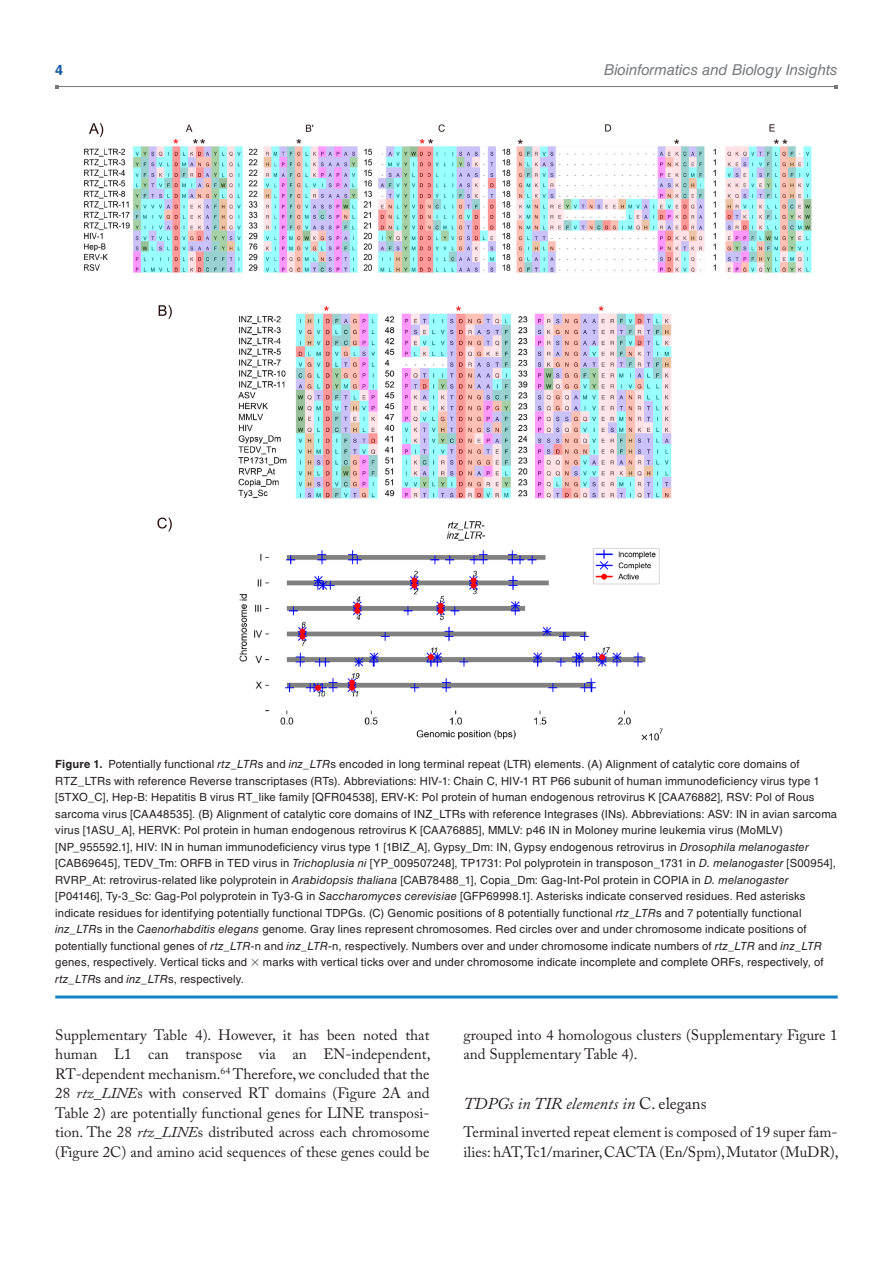
<style>
.page{position:relative;width:893px;height:1263px;background:#fff}
.page>*{position:absolute;margin:0;border:0;box-sizing:border-box;transform-origin:0 0}
.t1{font:italic 16.5px "Adobe Caslon Pro";color:#231f20}
.t2{font:15px/19.5px "Adobe Caslon Pro";color:#231f20}
.t3{font:italic 15px "Helvetica LT Std";letter-spacing:-.005em;color:#76787b}
.t4{font:700 14.25px "Helvetica LT Std";color:#1055a4}
.t5{font:11.25px/16.5px "Helvetica LT Std";letter-spacing:.015em;color:#231f20}
.s1{font-weight:700}
.s2{font-style:italic}
.s3{font-style:normal}
</style>
<div class="page">
<hr style="left:57px;top:86px;width:779px;height:1px;background:#76787b">
<hr style="left:55px;top:995px;width:783px;height:3px;background:#1582c5">
<img style="left:84px;top:123px;width:728px;height:618px">
<p class="t4" style="left:55px;top:61px;width:9px">4</p>
<h2 class="t3" style="left:604px;top:61px;width:235px">Bioinformatics and Biology Insights</h2>
<p class="t5" style="left:55px;top:756px;width:783px"><span class="s1">Figure 1.</span> Potentially functional <span class="s2">rtz_LTR</span>s and <span class="s2">inz_LTR</span>s encoded in long terminal repeat (LTR) elements. (A) Alignment of catalytic core domains of RTZ_LTRs with reference Reverse transcriptases (RTs). Abbreviations: HIV-1: Chain C, HIV-1 RT P66 subunit of human immunodeficiency virus type 1 [5TXO_C], Hep-B: Hepatitis B virus RT_like family [QFR04538], ERV-K: Pol protein of human endogenous retrovirus K [CAA76882], RSV: Pol of Rous sarcoma virus [CAA48535]. (B) Alignment of catalytic core domains of INZ_LTRs with reference Integrases (INs). Abbreviations: ASV: IN in avian sarcoma virus [1ASU_A], HERVK: Pol protein in human endogenous retrovirus K [CAA76885], MMLV: p46 IN in Moloney murine leukemia virus (MoMLV) [NP_955592.1], HIV: IN in human immunodeficiency virus type 1 [1BIZ_A], Gypsy_Dm: IN, Gypsy endogenous retrovirus in <span class="s2">Drosophila melanogaster </span>[CAB69645], TEDV_Tm: ORFB in TED virus in <span class="s2">Trichoplusia ni</span> [YP_009507248], TP1731: Pol polyprotein in transposon_1731 in <span class="s2">D. melanogaster</span> [S00954], RVRP_At: retrovirus-related like polyprotein in <span class="s2">Arabidopsis thaliana</span> [CAB78488_1], Copia_Dm: Gag-Int-Pol protein in COPIA in <span class="s2">D. melanogaster </span>[P04146], Ty-3_Sc: Gag-Pol polyprotein in Ty3-G in <span class="s2">Saccharomyces cerevisiae</span> [GFP69998.1]. Asterisks indicate conserved residues. Red asterisks indicate residues for identifying potentially functional TDPGs. (C) Genomic positions of 8 potentially functional <span class="s2">rtz_LTR</span>s and 7 potentially functional <span class="s2">inz_LTR</span>s in the <span class="s2">Caenorhabditis elegans</span> genome. Gray lines represent chromosomes. Red circles over and under chromosome indicate positions of potentially functional genes of <span class="s2">rtz_LTR</span>-n and <span class="s2">inz_LTR</span>-n, respectively. Numbers over and under chromosome indicate numbers of <span class="s2">rtz_LTR</span> and <span class="s2">inz_LTR </span>genes, respectively. Vertical ticks and</p>
<p class="t5" style="left:263px;top:954px;width:562px">marks with vertical ticks over and under chromosome indicate incomplete and complete ORFs, respectively, of</p>
<p class="t5" style="left:55px;top:970px;width:190px"><span class="s2">rtz_LTR</span>s and <span class="s2">inz_LTR</span>s, respectively.</p>
<p class="t2" style="left:55px;top:1025px;width:377px;text-align:justify">Supplementary Table 4). However, it has been noted that human L1 can transpose via an EN-independent, RT-dependent mechanism.<sup>64</sup> Therefore, we concluded that the 28 <span class="s2">rtz_LINE</span>s with conserved RT domains (Figure 2A and Table 2) are potentially functional genes for LINE transposi&shy;tion. The 28 <span class="s2">rtz_LINE</span>s distributed across each chromosome (Figure 2C) and amino acid sequences of these genes could be</p>
<h2 class="t2" style="left:463px;top:1025px;width:376px">grouped into 4 homologous clusters (Supplementary Figure 1 and Supplementary Table 4).</h2>
<h1 class="t1" style="left:463px;top:1093px;width:245px">TDPGs in TIR elements in <span class="s3">C. elegans</span></h1>
<h2 class="t2" style="left:463px;top:1122px;width:377px">Terminal inverted repeat element is composed of 19 super fam&shy;ilies: hAT, Tc1/mariner, CACTA (En/Spm), Mutator (MuDR),</h2>
</div>
